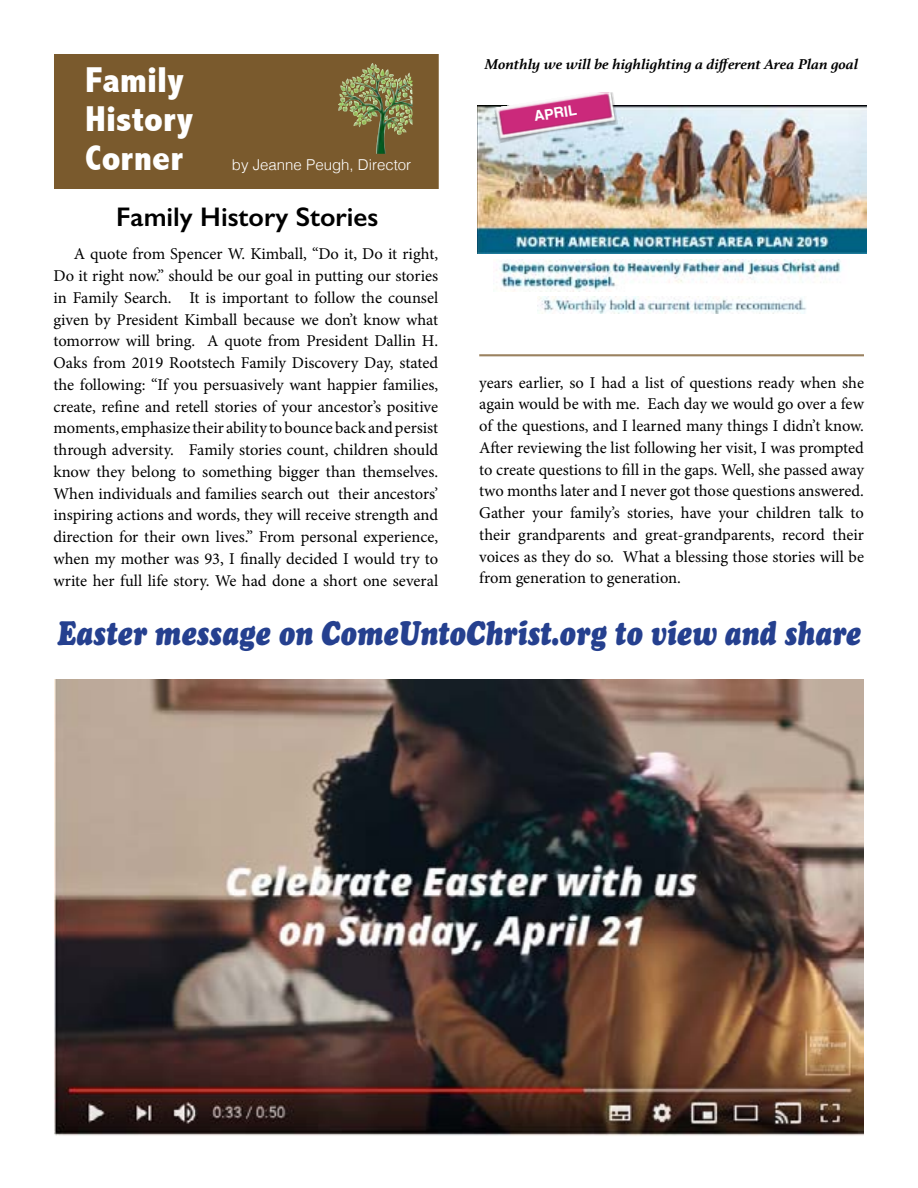
<style>
.page{position:relative;width:918px;height:1188px;background:#fff}
.page>*{position:absolute;margin:0;border:0;box-sizing:border-box;transform-origin:0 0}
.t1{font:800 condensed 36px/39px "Abadi";color:#fff;scale:1.07 1}
.t2{font:italic 33.75px "Cooper Black Std";color:#25408f;scale:.8 1}
.t3{font:600 27px "Gill Sans";color:#000}
.t4{font:16.5px/21.8px "Minion Pro";color:#000;text-align:justify}
.t5{font:italic 700 15px "Athelas";color:#000;scale:1.1 1}
.t6{font:300 15px "Helvetica";color:#fff}
.t7{font:700 14.4px "Helvetica";color:#fff}
</style>
<div class="page">
<img style="left:478px;top:106px;width:388px;height:147px">
<img style="left:494px;top:92px;width:124px;height:51px">
<img style="left:496px;top:259px;width:346px;height:32px">
<img style="left:537px;top:296px;width:270px;height:17px">
<div style="left:54px;top:54px;width:385px;height:135px;background:#7a5a2d"></div>
<img style="left:340px;top:63px;width:41px;height:49px">
<img style="left:55px;top:680px;width:809px;height:456px">
<hr style="left:479px;top:354px;width:385px;height:2px;background:#7a5a2d">
<h1 class="t1" style="left:85px;top:61px;width:102px">Family<br>History<br>Corner</h1>
<p class="t6" style="left:232px;top:152px;width:181px">by Jeanne Peugh, Director</p>
<h3 class="t3" style="left:116px;top:200px;width:264px">Family History Stories</h3>
<p class="t5" style="left:485px;top:52px;width:341px">Monthly we will be highlighting a different Area Plan goal</p>
<p class="t7" style="left:532px;top:105px;width:45px;rotate:-9deg">APRIL</p>
<p class="t4" style="left:53px;top:243px;width:386px;text-indent:20px">A quote from Spencer W. Kimball, “Do it, Do it right, Do it right now.” should be our goal in putting our stories in Family Search. It is important to follow the counsel given by President Kimball because we don’t know what tomorrow will bring. A quote from President Dallin H.<br>Oaks from 2019 Rootstech Family Discovery Day, stated the following: “If you persuasively want happier families, create, refine and retell stories of your ancestor’s positive moments, emphasize their ability to bounce back and persist through adversity. Family stories count, children should know they belong to something bigger than themselves.<br>When individuals and families search out their ancestors’ inspiring actions and words, they will receive strength and direction for their own lives.” From personal experience, when my mother was 93, I finally decided I would try to write her full life story. We had done a short one several</p>
<h2 class="t2" style="left:57px;top:613px;width:1006px">Easter message on ComeUntoChrist.org to view and share</h2>
<p class="t4" style="left:479px;top:372px;width:386px">years earlier, so I had a list of questions ready when she again would be with me. Each day we would go over a few of the questions, and I learned many things I didn’t know.<br>After reviewing the list following her visit, I was prompted to create questions to fill in the gaps. Well, she passed away two months later and I never got those questions answered.<br>Gather your family’s stories, have your children talk to their grandparents and great-grandparents, record their voices as they do so. What a blessing those stories will be from generation to generation.</p>
</div>
